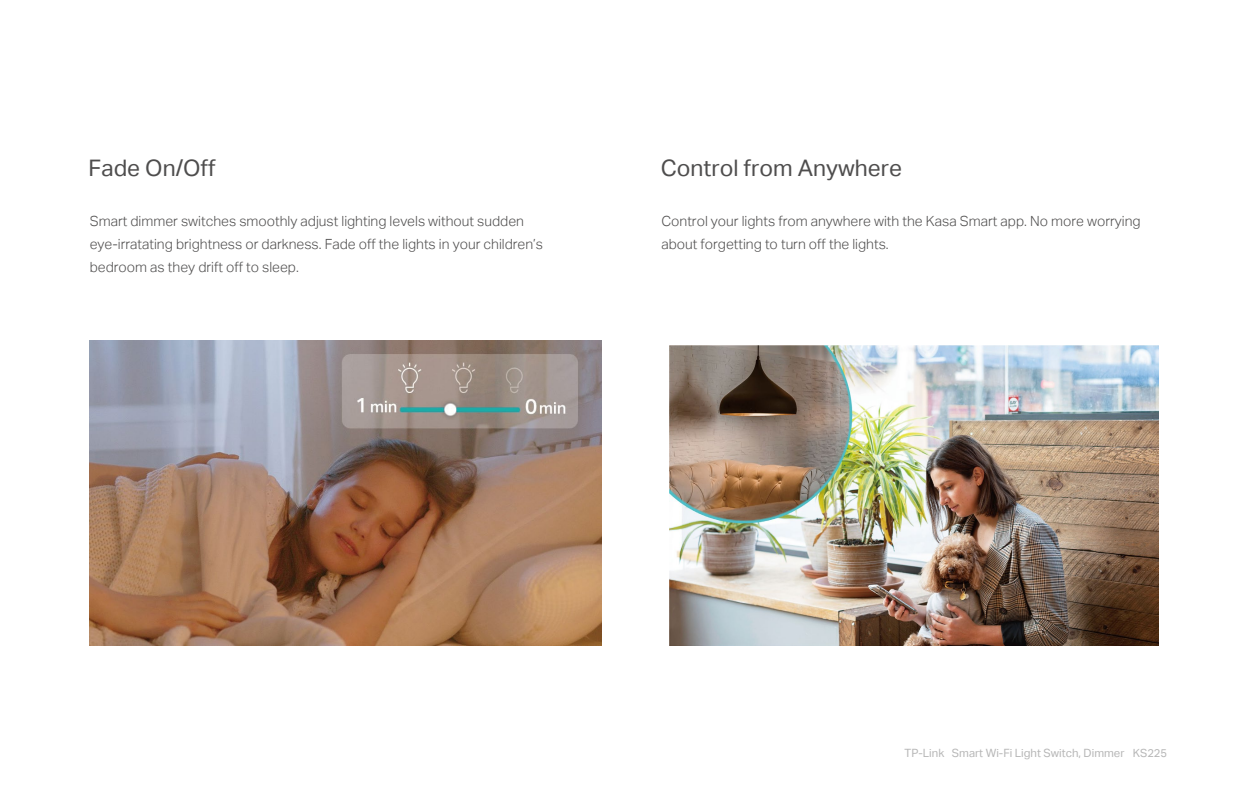
<style>
.page{position:relative;width:1260px;height:788px;background:#fff}
.page>*{position:absolute;margin:0;border:0;box-sizing:border-box;transform-origin:0 0}
.t1{font:22.75px "TP Link Aktiv Regular";color:#4e4d4d}
.t2{font:14px/22.8px "TP Link Aktiv Light";color:#4e4d4d}
.t3{font:11.38px "TP Link Aktiv Regular";color:#b6b6b6}
.s1{font-size:11.2px}
</style>
<div class="page">
<svg style="left:89px;top:438px;width:1px;height:74px"></svg>
<img style="left:670px;top:345px;width:488px;height:300px">
<img style="left:90px;top:340px;width:512px;height:305px">
<h1 class="t1" style="left:89px;top:154px;width:129px">Fade On/Off</h1>
<p class="t2" style="left:90px;top:210px;width:455px">Smart dimmer switches smoothly adjust lighting levels without sudden eye-irratating brightness or darkness. Fade off the lights in your children’s bedroom as they drift off to sleep.</p>
<h1 class="t1" style="left:661px;top:154px;width:243px">Control from Anywhere</h1>
<p class="t2" style="left:661px;top:210px;width:481px">Control your lights from anywhere with the Kasa Smart app. No more worrying about forgetting to turn off the lights.</p>
<p class="t3" style="left:905px;top:746px;width:264px">TP-Link Smart Wi-Fi Light Switch, Dimmer <span class="s1">KS225</span></p>
</div>
